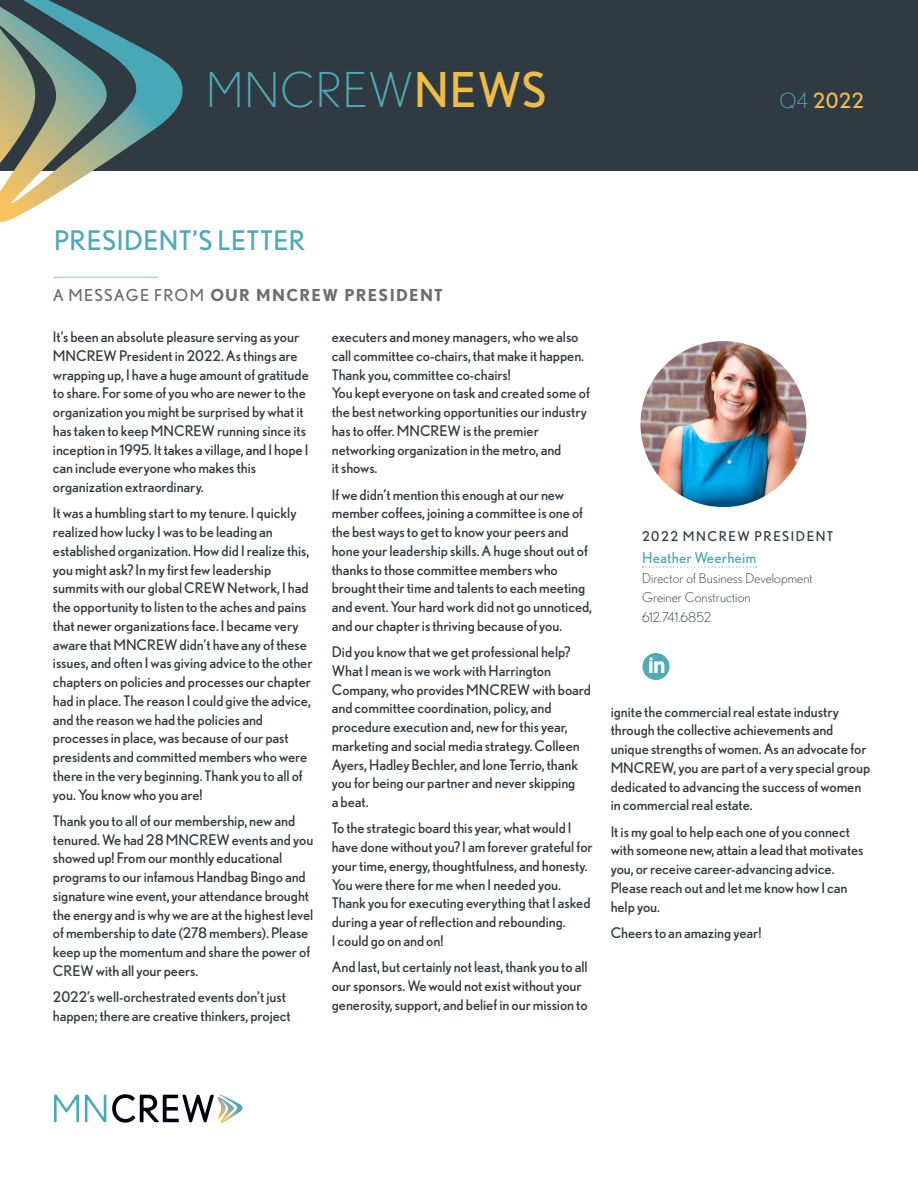
<style>
.page{position:relative;width:918px;height:1188px;background:#fff}
.page>*{position:absolute;margin:0;border:0;box-sizing:border-box;transform-origin:0 0}
.Page_Headline{font:300 48px "Nobel";letter-spacing:.02em;color:#4fa9b7}
.Page_Headline-2{font:27px "Nobel";letter-spacing:.02em;color:#4fa9b7}
.Page_Headline-3{font:21px "Nobel";color:#efbd47}
.t1{font:700 16.5px "Nobel";letter-spacing:.08em;color:#6c6d70}
.Contact_Info_Content{font:15px "Nobel";letter-spacing:.01em;color:#4fa9b7}
.Body_Copy{font:14.7px/18.8px "Nobel";letter-spacing:-.005em;color:#2f3a42}
.Contact_Info_Content-2{font:300 13.5px "Nobel";letter-spacing:.01em;color:#2f3a42}
.Contact_Info_Head{font:13.5px "Nobel";letter-spacing:.11em;color:#2f3a42}
.s1{font-weight:400;color:#efbd47}
.s2{font-weight:300;color:#4fa9b7}
.s3{font-weight:400}
</style>
<div class="page">
<div style="left:1px;top:0;width:917px;height:171px;background:#2f3a42"></div>
<hr style="left:54px;top:277px;width:103px;height:1px;background:#a7d4db">
<svg style="left:643px;top:566px;width:114px;height:2px"></svg>
<svg style="left:642px;top:653px;width:27px;height:27px"></svg>
<svg style="left:112px;top:1094px;width:130px;height:29px"></svg>
<svg style="left:54px;top:1095px;width:25px;height:27px"></svg>
<svg style="left:85px;top:1095px;width:21px;height:27px"></svg>
<svg style="left:0;top:0;width:183px;height:222px"></svg>
<img style="left:640px;top:341px;width:166px;height:166px;border-radius:83px">
<p class="Page_Headline" style="left:206px;top:62px;width:342px">MNCREW<span class="s1">NEWS</span></p>
<p class="Page_Headline-3" style="left:779px;top:88px;width:86px"><span class="s2">Q4</span> 2022</p>
<p class="Page_Headline-2" style="left:54px;top:224px;width:253px">PRESIDENT’S LETTER</p>
<p class="t1" style="left:53px;top:286px;width:391px"><span class="s3">A MESSAGE FROM</span> OUR MNCREW PRESIDENT</p>
<p class="Body_Copy" style="left:53px;top:327px;width:257px">It’s been an absolute pleasure serving as your MNCREW President in 2022. As things are wrapping up, I have a huge amount of gratitude to share. For some of you who are newer to the organization you might be surprised by what it has taken to keep MNCREW running since its inception in 1995. It takes a village, and I hope I can include everyone who makes this organization extraordinary.</p>
<p class="Body_Copy" style="left:53px;top:504px;width:261px">It was a humbling start to my tenure. I quickly realized how lucky I was to be leading an established organization. How did I realize this, you might ask? In my first few leadership summits with our global CREW Network, I had the opportunity to listen to the aches and pains that newer organizations face. I became very aware that MNCREW didn’t have any of these issues, and often I was giving advice to the other chapters on policies and processes our chapter had in place. The reason I could give the advice, and the reason we had the policies and processes in place, was because of our past presidents and committed members who were there in the very beginning. Thank you to all of you. You know who you are!</p>
<p class="Body_Copy" style="left:53px;top:811px;width:262px">Thank you to all of our membership, new and tenured. We had 28 MNCREW events and you showed up! From our monthly educational programs to our infamous Handbag Bingo and signature wine event, your attendance brought the energy and is why we are at the highest level of membership to date (278 members). Please keep up the momentum and share the power of CREW with all your peers.</p>
<p class="Body_Copy" style="left:53px;top:987px;width:239px">2022’s well-orchestrated events don’t just happen; there are creative thinkers, project</p>
<p class="Body_Copy" style="left:332px;top:327px;width:260px">executers and money managers, who we also call committee co-chairs, that make it happen.<br>Thank you, committee co-chairs!<br>You kept everyone on task and created some of the best networking opportunities our industry has to offer. MNCREW is the premier networking organization in the metro, and<br>it shows.</p>
<p class="Body_Copy" style="left:332px;top:485px;width:262px">If we didn’t mention this enough at our new member coffees, joining a committee is one of the best ways to get to know your peers and hone your leadership skills. A huge shout out of thanks to those committee members who brought their time and talents to each meeting and event. Your hard work did not go unnoticed, and our chapter is thriving because of you.</p>
<p class="Body_Copy" style="left:332px;top:642px;width:261px">Did you know that we get professional help?<br>What I mean is we work with Harrington Company, who provides MNCREW with board and committee coordination, policy, and procedure execution and, new for this year, marketing and social media strategy. Colleen Ayers, Hadley Bechler, and Ione Terrio, thank you for being our partner and never skipping<br>a beat.</p>
<p class="Body_Copy" style="left:332px;top:819px;width:262px">To the strategic board this year, what would I have done without you? I am forever grateful for your time, energy, thoughtfulness, and honesty.<br>You were there for me when I needed you.<br>Thank you for executing everything that I asked during a year of reflection and rebounding.<br>I could go on and on!</p>
<p class="Body_Copy" style="left:332px;top:957px;width:257px">And last, but certainly not least, thank you to all our sponsors. We would not exist without your generosity, support, and belief in our mission to</p>
<p class="Contact_Info_Head" style="left:642px;top:528px;width:193px">2022 MNCREW PRESIDENT</p>
<p class="Contact_Info_Content" style="left:642px;top:549px;width:116px">Heather Weerheim</p>
<p class="Contact_Info_Content-2" style="left:642px;top:570px;width:172px">Director of Business Development</p>
<p class="Contact_Info_Content-2" style="left:642px;top:590px;width:110px">Greiner Construction</p>
<p class="Contact_Info_Content-2" style="left:642px;top:609px;width:70px">612.741.6852</p>
<p class="Body_Copy" style="left:611px;top:702px;width:261px">ignite the commercial real estate industry through the collective achievements and unique strengths of women. As an advocate for MNCREW, you are part of a very special group dedicated to advancing the success of women in commercial real estate.</p>
<p class="Body_Copy" style="left:611px;top:822px;width:254px">It is my goal to help each one of you connect with someone new, attain a lead that motivates you, or receive career-advancing advice.<br>Please reach out and let me know how I can help you.</p>
<p class="Body_Copy" style="left:611px;top:923px;width:152px">Cheers to an amazing year!</p>
</div>
